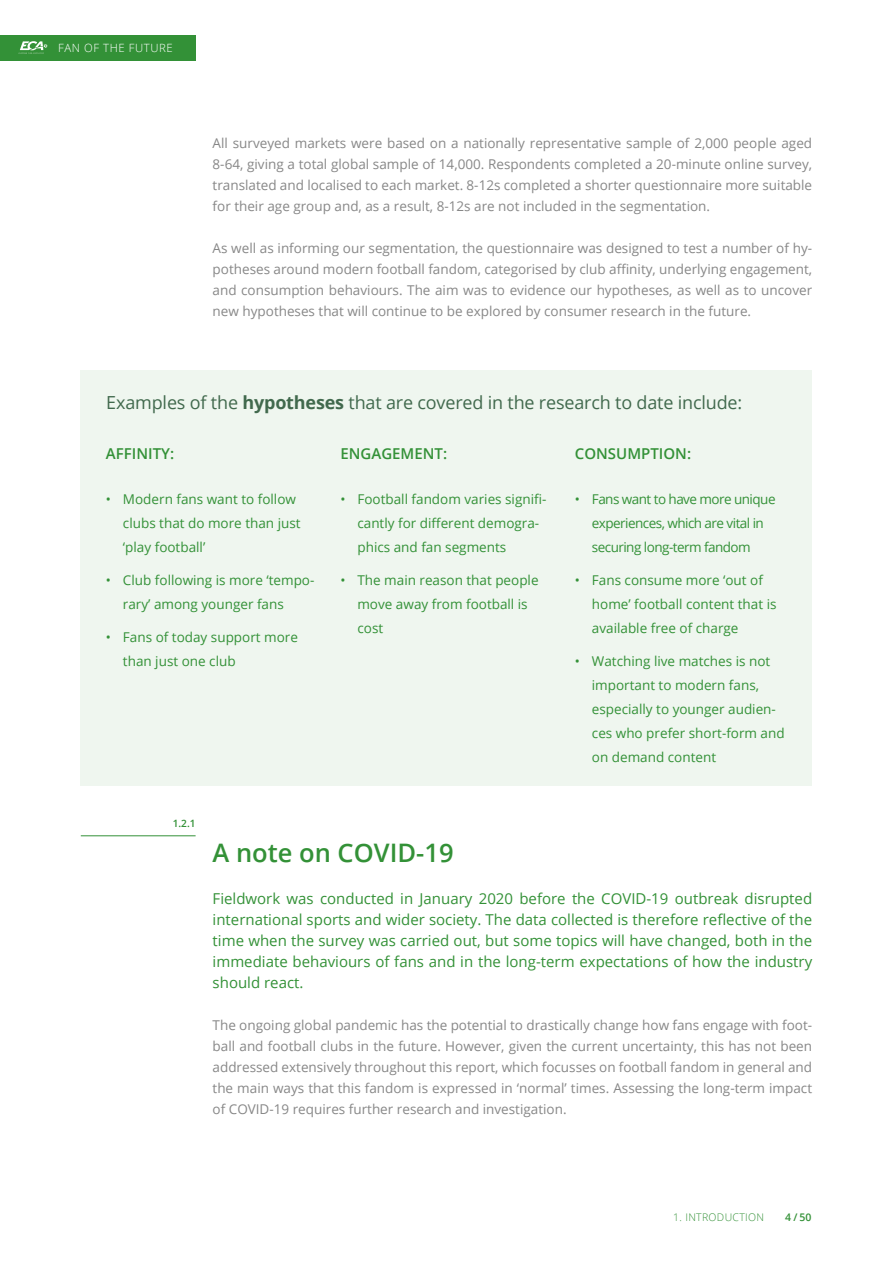
<style>
.page{position:relative;width:893px;height:1263px;background:#fff}
.page>*{position:absolute;margin:0;border:0;box-sizing:border-box;transform-origin:0 0}
.t1{font:600 25.5px "Open Sans";color:#339137}
.t2{font:18px "Open Sans";letter-spacing:-.01em;color:#41694d}
.t3{font:15px/21px "Open Sans";color:#339137;text-align:justify}
.t4{font:600 15px "Open Sans";color:#339137}
.t5{font:13.5px/21px "Open Sans";color:#878787;text-align:justify}
.t6{font:13.5px/24px "Open Sans";color:#339137}
.t7{font:13.5px/24px "Open Sans";letter-spacing:-.04em;color:#339137;text-align:center}
.t8{font:300 11.4px "Open Sans";letter-spacing:.05em;color:#fff}
.t9{font:300 10.5px "Open Sans";letter-spacing:.03em;color:#339137}
.t10{font:600 10.5px "Open Sans";color:#339137}
.t11{font:600 10.2px "Open Sans";color:#339137}
.s1{font-weight:700}
</style>
<div class="page">
<div style="left:81px;top:370px;width:731px;height:415px;background:#eff6ef"></div>
<hr style="left:81px;top:835px;width:115px;height:1px;background:#339137">
<div style="left:0;top:35px;width:196px;height:25px;background:#339137"></div>
<svg style="left:19px;top:41px;width:28px;height:13px"></svg>
<p class="t8" style="left:58px;top:40px;width:116px">FAN OF THE FUTURE</p>
<p class="t5" style="left:213px;top:132px;width:601px">All surveyed markets were based on a nationally representative sample of 2,000 people aged 8-64, giving a total global sample of 14,000. Respondents completed a 20-minute online survey, translated and localised to each market. 8-12s completed a shorter questionnaire more suitable for their age group and, as a result, 8-12s are not included in the segmentation.</p>
<p class="t5" style="left:213px;top:237px;width:601px">As well as informing our segmentation, the questionnaire was designed to test a number of hy&shy;potheses around modern football fandom, categorised by club affinity, underlying engagement, and consumption behaviours. The aim was to evidence our hypotheses, as well as to uncover new hypotheses that will continue to be explored by consumer research in the future.</p>
<h2 class="t2" style="left:106px;top:390px;width:637px">Examples of the <span class="s1">hypotheses</span> that are covered in the research to date include:</h2>
<p class="t4" style="left:106px;top:443px;width:70px">AFFINITY:</p>
<p class="t6" style="left:123px;top:486px;width:179px;text-indent:-17px">• Modern fans want to follow clubs that do more than just ‘play football’</p>
<p class="t6" style="left:123px;top:567px;width:193px;text-indent:-17px">• Club following is more ‘tempo&shy;rary’ among younger fans</p>
<p class="t6" style="left:123px;top:624px;width:176px;text-indent:-17px">• Fans of today support more than just one club</p>
<p class="t4" style="left:340px;top:443px;width:108px">ENGAGEMENT:</p>
<p class="t6" style="left:357px;top:486px;width:191px;text-indent:-17px">• Football fandom varies signifi&shy;cantly for different demogra&shy;phics and fan segments</p>
<p class="t6" style="left:357px;top:567px;width:183px;text-indent:-17px">• The main reason that people move away from football is cost</p>
<p class="t11" style="left:173px;top:817px;width:24px">1.2.1</p>
<p class="t4" style="left:575px;top:443px;width:118px">CONSUMPTION:</p>
<p class="t7" style="left:575px;top:486px;width:202px">• Fans want to have more unique experiences, which are vital in securing long-term fandom</p>
<p class="t6" style="left:592px;top:567px;width:186px;text-indent:-17px">• Fans consume more ‘out of home’ football content that is available free of charge</p>
<p class="t6" style="left:592px;top:648px;width:194px;text-indent:-17px">• Watching live matches is not important to modern fans, especially to younger audien&shy;ces who prefer short-form and on demand content</p>
<h1 class="t1" style="left:213px;top:835px;width:242px">A note on COVID-19</h1>
<p class="t3" style="left:213px;top:887px;width:601px">Fieldwork was conducted in January 2020 before the COVID-19 outbreak disrupted international sports and wider society. The data collected is therefore reflective of the time when the survey was carried out, but some topics will have changed, both in the immediate behaviours of fans and in the long-term expectations of how the industry should react.</p>
<p class="t5" style="left:213px;top:1014px;width:601px">The ongoing global pandemic has the potential to drastically change how fans engage with foot&shy;ball and football clubs in the future. However, given the current uncertainty, this has not been addressed extensively throughout this report, which focusses on football fandom in general and the main ways that this fandom is expressed in ‘normal’ times. Assessing the long-term impact of COVID-19 requires further research and investigation.</p>
<p class="t9" style="left:673px;top:1210px;width:92px">1. INTRODUCTION</p>
<p class="t10" style="left:785px;top:1210px;width:28px">4 / 50</p>
</div>
